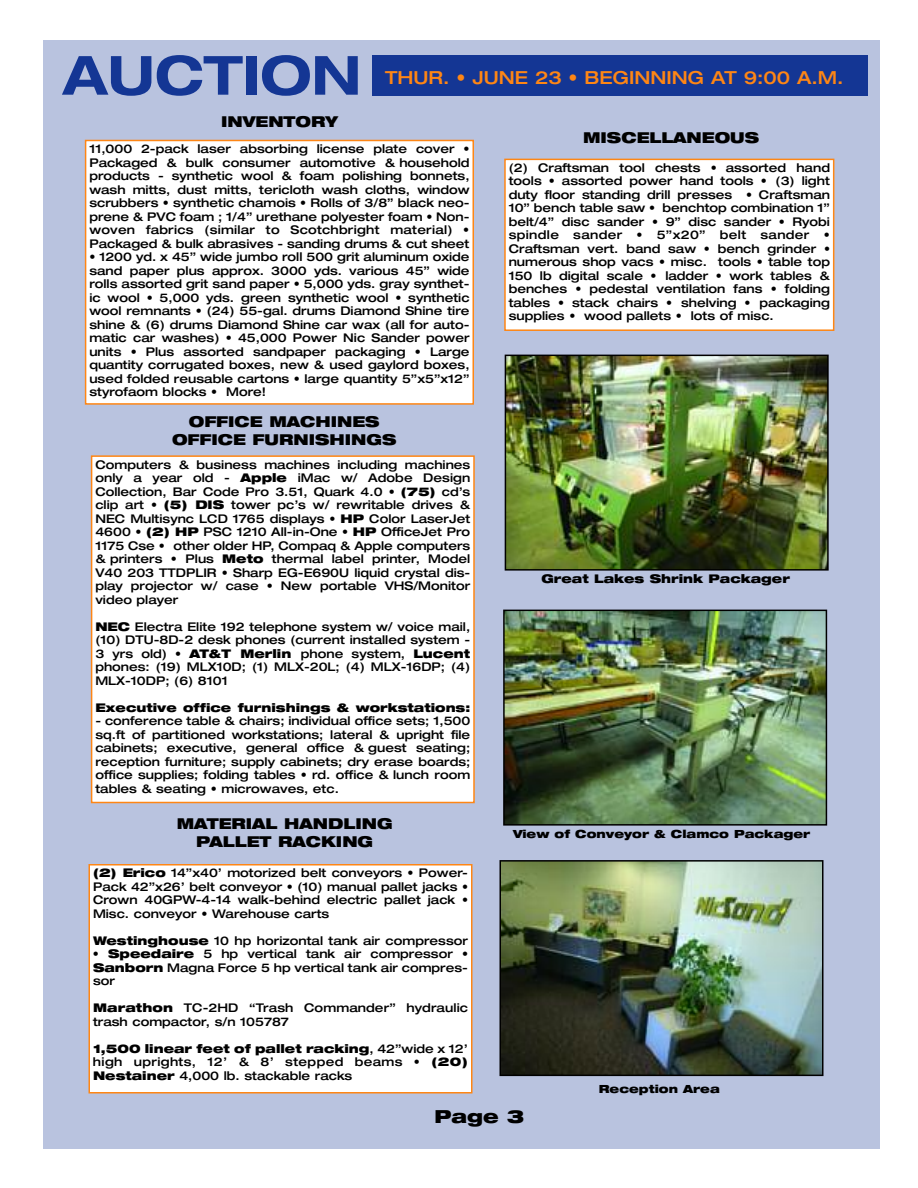
<style>
.page{position:relative;width:918px;height:1188px;background:#fff}
.page>*{position:absolute;margin:0;border:0;box-sizing:border-box;transform-origin:0 0}
.t1{font:700 expanded 54px "Helvetica Neue";color:#143694}
.t2{font:500 expanded 18px "Helvetica Neue";color:#fe8615}
.t3{font:900 expanded 18px "Helvetica Neue";color:#000}
.t4{font:900 expanded 15px/18px "Helvetica Neue";color:#000;text-align:center}
.t5{font:500 expanded 12px/13.5px "Helvetica Neue";color:#000;text-align:justify}
.t6{font:900 expanded 12px "Helvetica Neue";color:#000}
.t7{font:900 expanded 11.25px "Helvetica Neue";color:#000}
.s1{font-weight:900}
</style>
<div class="page">
<div style="left:44px;top:41px;width:836px;height:1108px;background:#b9c3df"></div>
<div style="left:89px;top:865px;width:383px;height:228px;background:#fff"></div>
<div style="left:88px;top:864px;width:384px;height:230px;border:2px solid #fe8615"></div>
<div style="left:505px;top:159px;width:329px;height:171px;background:#fff"></div>
<div style="left:504px;top:159px;width:330px;height:172px;border:2px solid #fe8615"></div>
<div style="left:372px;top:55px;width:496px;height:41px;background:#143694"></div>
<div style="left:92px;top:456px;width:382px;height:346px;background:#fff"></div>
<div style="left:91px;top:455px;width:384px;height:348px;border:2px solid #fe8615"></div>
<div style="left:86px;top:140px;width:387px;height:264px;background:#fff"></div>
<div style="left:85px;top:140px;width:389px;height:265px;border:2px solid #fe8615"></div>
<img style="left:508px;top:358px;width:318px;height:210px">
<div style="left:505px;top:355px;width:324px;height:216px;border:2px solid #000"></div>
<img style="left:506px;top:613px;width:318px;height:210px">
<div style="left:503px;top:610px;width:324px;height:216px;border:2px solid #000"></div>
<img style="left:503px;top:863px;width:318px;height:210px">
<div style="left:500px;top:860px;width:324px;height:216px;border:2px solid #000"></div>
<h1 class="t1" style="left:63px;top:56px;width:300px">AUCTION</h1>
<p class="t4" style="left:221px;top:114px;width:118px">INVENTORY</p>
<h2 class="t2" style="left:385px;top:71px;width:460px">THUR. • JUNE 23 • BEGINNING AT 9:00 A.M.</h2>
<p class="t5" style="left:89px;top:143px;width:382px">11,000 2-pack laser absorbing license plate cover • Packaged &amp; bulk consumer automotive &amp; household products - synthetic wool &amp; foam polishing bonnets, wash mitts, dust mitts, tericloth wash cloths, window scrubbers • synthetic chamois • Rolls of 3/8” black neo&shy;prene &amp; PVC foam ; 1/4” urethane polyester foam • Non&shy;woven fabrics (similar to Scotchbright material) • Packaged &amp; bulk abrasives - sanding drums &amp; cut sheet</p>
<p class="t5" style="left:89px;top:251px;width:382px">• 1200 yd. x 45” wide jumbo roll 500 grit aluminum oxide sand paper plus approx. 3000 yds. various 45” wide rolls assorted grit sand paper • 5,000 yds. gray synthet&shy;ic wool • 5,000 yds. green synthetic wool • synthetic wool remnants • (24) 55-gal. drums Diamond Shine tire shine &amp; (6) drums Diamond Shine car wax (all for auto&shy;matic car washes) • 45,000 Power Nic Sander power units • Plus assorted sandpaper packaging • Large quantity corrugated boxes, new &amp; used gaylord boxes, used folded reusable cartons • large quantity 5”x5”x12” styrofaom blocks • More!</p>
<p class="t4" style="left:172px;top:414px;width:226px">OFFICE MACHINES<br>OFFICE FURNISHINGS</p>
<p class="t5" style="left:95px;top:459px;width:376px">Computers &amp; business machines including machines only a year old - <span class="s1">Apple</span> iMac w/ Adobe Design Collection, Bar Code Pro 3.51, Quark 4.0 • <span class="s1">(75)</span> cd’s clip art • <span class="s1">(5) DIS</span> tower pc’s w/ rewritable drives &amp; NEC Multisync LCD 1765 displays • <span class="s1">HP</span> Color LaserJet 4600 • <span class="s1">(2) HP</span> PSC 1210 All-in-One • <span class="s1">HP</span> OfficeJet Pro 1175 Cse • other older HP, Compaq &amp; Apple computers &amp; printers • Plus <span class="s1">Meto</span> thermal label printer, Model V40 203 TTDPLIR • Sharp EG-E690U liquid crystal dis&shy;play projector w/ case • New portable VHS/Monitor video player</p>
<p class="t5" style="left:95px;top:621px;width:377px"><span class="s1">NEC</span> Electra Elite 192 telephone system w/ voice mail, (10) DTU-8D-2 desk phones (current installed system - 3 yrs old) • <span class="s1">AT&amp;T Merlin</span> phone system, <span class="s1">Lucent </span>phones: (19) MLX10D; (1) MLX-20L; (4) MLX-16DP; (4)<br>MLX-10DP; (6) 8101</p>
<p class="t6" style="left:95px;top:703px;width:376px">Executive office furnishings &amp; workstations:</p>
<p class="t5" style="left:95px;top:715px;width:376px">- conference table &amp; chairs; individual office sets; 1,500 sq.ft of partitioned workstations; lateral &amp; upright file cabinets; executive, general office &amp; guest seating; reception furniture; supply cabinets; dry erase boards; office supplies; folding tables • rd. office &amp; lunch room tables &amp; seating • microwaves, etc.</p>
<p class="t4" style="left:177px;top:816px;width:217px">MATERIAL HANDLING<br>PALLET RACKING</p>
<p class="t5" style="left:93px;top:868px;width:377px"><span class="s1">(2) Erico</span> 14”x40’ motorized belt conveyors • Power-Pack 42”x26’ belt conveyor • (10) manual pallet jacks • Crown 40GPW-4-14 walk-behind electric pallet jack • Misc. conveyor • Warehouse carts</p>
<p class="t5" style="left:93px;top:935px;width:377px"><span class="s1">Westinghouse</span> 10 hp horizontal tank air compressor</p>
<p class="t5" style="left:93px;top:949px;width:377px">• <span class="s1">Speedaire</span> 5 hp vertical tank air compressor • <span class="s1">Sanborn</span> Magna Force 5 hp vertical tank air compres&shy;sor</p>
<p class="t5" style="left:93px;top:1003px;width:377px"><span class="s1">Marathon</span> TC-2HD “Trash Commander” hydraulic trash compactor, s/n 105787</p>
<p class="t5" style="left:93px;top:1043px;width:377px"><span class="s1">1,500 linear feet of pallet racking</span>, 42”wide x 12’ high uprights, 12’ &amp; 8’ stepped beams • <span class="s1">(20)<br>Nestainer</span> 4,000 lb. stackable racks</p>
<p class="t4" style="left:583px;top:130px;width:178px">MISCELLANEOUS</p>
<p class="t5" style="left:509px;top:162px;width:323px">(2) Craftsman tool chests • assorted hand tools • assorted power hand tools • (3) light duty floor standing drill presses • Craftsman 10” bench table saw • benchtop combination 1” belt/4” disc sander • 9” disc sander • Ryobi spindle sander • 5”x20” belt sander • Craftsman vert. band saw • bench grinder • numerous shop vacs • misc. tools • table top 150 lb digital scale • ladder • work tables &amp; benches • pedestal ventilation fans • folding tables • stack chairs • shelving • packaging supplies • wood pallets • lots of misc.</p>
<p class="t6" style="left:541px;top:574px;width:250px">Great Lakes Shrink Packager</p>
<p class="t7" style="left:513px;top:829px;width:299px">View of Conveyor &amp; Clamco Packager</p>
<p class="t7" style="left:599px;top:1085px;width:123px">Reception Area</p>
<h2 class="t3" style="left:434px;top:1110px;width:91px">Page 3</h2>
</div>
